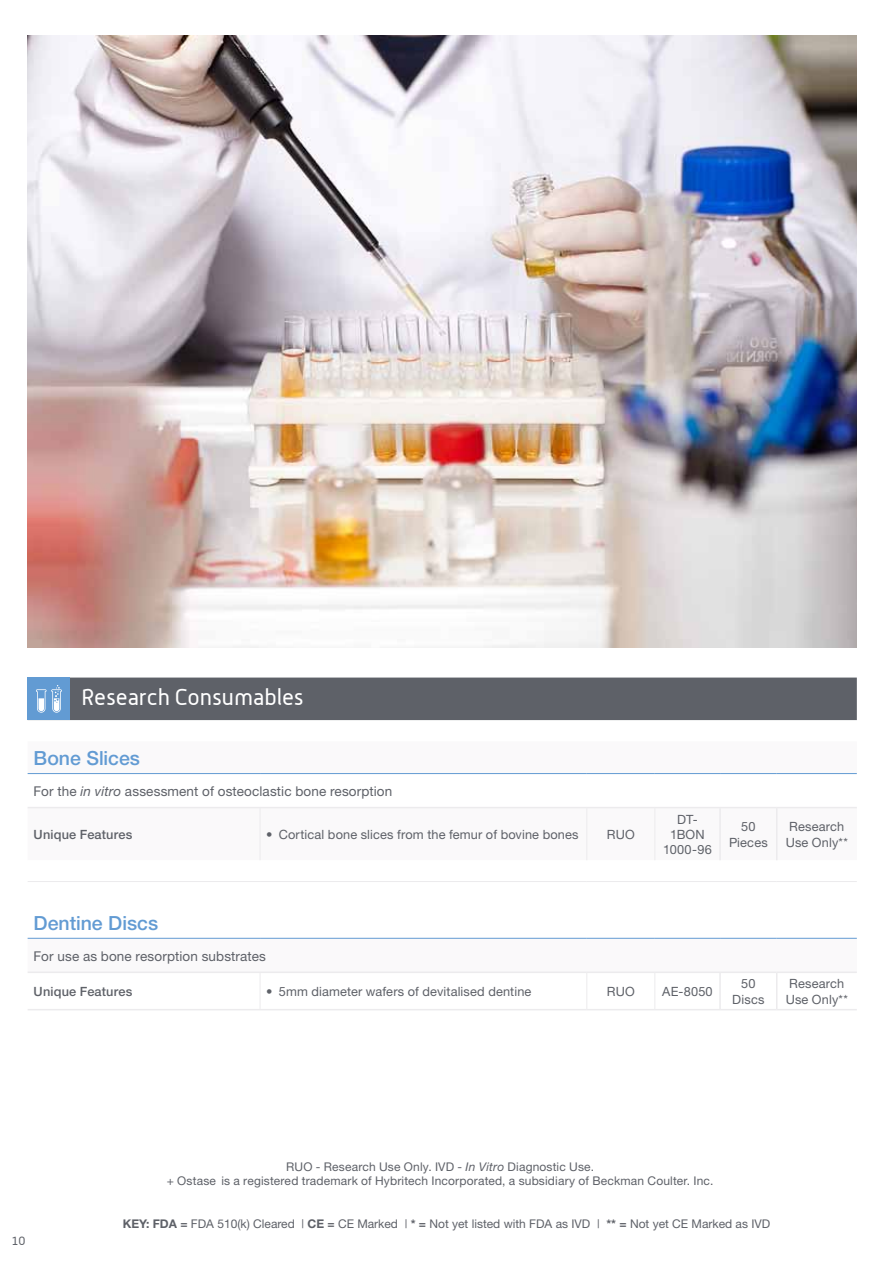
<style>
.page{position:relative;width:893px;height:1263px;background:#fff}
.page>*{position:absolute;margin:0;border:0;box-sizing:border-box;transform-origin:0 0}
.t1{font:22.5px "Alwyn";color:#fff}
.t2{font:500 19.5px "Helvetica Neue";color:#629bd3}
.t3{font:13.5px "Helvetica Neue";letter-spacing:.01em;color:#5e6168}
.t4{font:12.75px/15.3px "Helvetica Neue";letter-spacing:.01em;color:#5e6168;text-align:center}
.t5{font:500 12.75px "Helvetica Neue";letter-spacing:.015em;color:#5e6168}
.t6{font:12px/14.4px "Helvetica Neue East A";letter-spacing:.015em;color:#5e6168;text-align:center}
.t7{font:12px "Helvetica Neue";color:#5e6168}
.t8{font:12px "Alwyn";color:#5e6168}
.s1{font-style:italic}
.s2{font-family:"Helvetica Neue";font-style:italic}
.s3{font-weight:700}
</style>
<div class="page">
<svg style="left:28px;top:774px;width:829px;height:86px"></svg>
<svg style="left:28px;top:937px;width:829px;height:1px"></svg>
<hr style="left:28px;top:1009px;width:232px;height:1px;background:#ecebed">
<hr style="left:260px;top:1009px;width:327px;height:1px;background:#ecebed">
<hr style="left:587px;top:1009px;width:68px;height:1px;background:#ecebed">
<hr style="left:777px;top:1009px;width:80px;height:1px;background:#ecebed">
<hr style="left:260px;top:808px;width:1px;height:52px;background:#ecebed">
<hr style="left:260px;top:973px;width:1px;height:36px;background:#ecebed">
<hr style="left:586px;top:808px;width:1px;height:52px;background:#ecebed">
<hr style="left:586px;top:973px;width:1px;height:36px;background:#ecebed">
<hr style="left:654px;top:808px;width:1px;height:52px;background:#ecebed">
<hr style="left:654px;top:973px;width:1px;height:36px;background:#ecebed">
<hr style="left:719px;top:808px;width:2px;height:52px;background:#ecebed">
<hr style="left:776px;top:808px;width:1px;height:52px;background:#ecebed">
<hr style="left:719px;top:973px;width:2px;height:36px;background:#ecebed">
<hr style="left:776px;top:973px;width:1px;height:36px;background:#ecebed">
<hr style="left:655px;top:1009px;width:65px;height:1px;background:#ecebed">
<hr style="left:720px;top:1009px;width:57px;height:1px;background:#ecebed">
<hr style="left:28px;top:807px;width:232px;height:1px;background:#ecebed">
<hr style="left:260px;top:807px;width:327px;height:1px;background:#ecebed">
<hr style="left:587px;top:807px;width:68px;height:1px;background:#ecebed">
<hr style="left:655px;top:807px;width:65px;height:1px;background:#ecebed">
<hr style="left:720px;top:807px;width:57px;height:1px;background:#ecebed">
<hr style="left:777px;top:807px;width:80px;height:1px;background:#ecebed">
<hr style="left:28px;top:971px;width:232px;height:2px;background:#ecebed">
<hr style="left:260px;top:971px;width:327px;height:2px;background:#ecebed">
<hr style="left:587px;top:971px;width:68px;height:2px;background:#ecebed">
<hr style="left:655px;top:971px;width:65px;height:2px;background:#ecebed">
<hr style="left:720px;top:971px;width:57px;height:2px;background:#ecebed">
<hr style="left:777px;top:971px;width:80px;height:2px;background:#ecebed">
<hr style="left:28px;top:773px;width:232px;height:1px;background:#629bd3">
<hr style="left:260px;top:773px;width:327px;height:1px;background:#629bd3">
<hr style="left:587px;top:773px;width:68px;height:1px;background:#629bd3">
<hr style="left:655px;top:773px;width:65px;height:1px;background:#629bd3">
<hr style="left:720px;top:773px;width:57px;height:1px;background:#629bd3">
<hr style="left:777px;top:773px;width:80px;height:1px;background:#629bd3">
<hr style="left:28px;top:938px;width:232px;height:1px;background:#629bd3">
<hr style="left:260px;top:938px;width:327px;height:1px;background:#629bd3">
<hr style="left:587px;top:938px;width:68px;height:1px;background:#629bd3">
<hr style="left:655px;top:938px;width:65px;height:1px;background:#629bd3">
<hr style="left:720px;top:938px;width:57px;height:1px;background:#629bd3">
<hr style="left:777px;top:938px;width:80px;height:1px;background:#629bd3">
<hr style="left:720px;top:881px;width:57px;height:1px;background:#ecebed">
<hr style="left:777px;top:881px;width:80px;height:1px;background:#ecebed">
<hr style="left:28px;top:881px;width:232px;height:1px;background:#ecebed">
<hr style="left:260px;top:881px;width:327px;height:1px;background:#ecebed">
<hr style="left:587px;top:881px;width:68px;height:1px;background:#ecebed">
<hr style="left:655px;top:881px;width:65px;height:1px;background:#ecebed">
<svg style="left:28px;top:677px;width:829px;height:43px;background:#61666f"></svg>
<img style="left:28px;top:35px;width:829px;height:613px">
<h1 class="t1" style="left:81px;top:683px;width:224px">Research Consumables</h1>
<h2 class="t2" style="left:34px;top:746px;width:108px">Bone Slices</h2>
<p class="t3" style="left:34px;top:783px;width:360px">For the <span class="s1">in vitro</span> assessment of osteoclastic bone resorption</p>
<p class="t5" style="left:34px;top:827px;width:100px">Unique Features</p>
<p class="t4" style="left:266px;top:826px;width:314px">• Cortical bone slices from the femur of bovine bones</p>
<p class="t4" style="left:607px;top:826px;width:29px">RUO</p>
<p class="t4" style="left:663px;top:811px;width:50px">DT-<br>1BON<br>1000-96</p>
<p class="t4" style="left:729px;top:819px;width:40px">50<br>Pieces</p>
<p class="t4" style="left:786px;top:819px;width:64px;text-align:left">Research<br>Use Only**</p>
<h2 class="t2" style="left:34px;top:911px;width:126px">Dentine Discs</h2>
<p class="t3" style="left:34px;top:948px;width:234px">For use as bone resorption substrates</p>
<p class="t5" style="left:34px;top:984px;width:100px">Unique Features</p>
<p class="t4" style="left:266px;top:984px;width:267px">• 5mm diameter wafers of devitalised dentine</p>
<p class="t4" style="left:607px;top:984px;width:29px">RUO</p>
<p class="t4" style="left:662px;top:984px;width:52px">AE-8050</p>
<p class="t4" style="left:732px;top:976px;width:34px">50<br>Discs</p>
<p class="t4" style="left:786px;top:976px;width:64px;text-align:left">Research<br>Use Only**</p>
<p class="t8" style="left:11px;top:1233px;width:16px">10</p>
<p class="t6" style="left:167px;top:1160px;width:548px">RUO - Research Use Only. IVD - <span class="s2">In Vitro</span> Diagnostic Use.<br>+ Ostase is a registered trademark of Hybritech Incorporated, a subsidiary of Beckman Coulter. Inc.</p>
<p class="t7" style="left:123px;top:1217px;width:649px"><span class="s3">KEY: FDA =</span> FDA 510(k) Cleared | <span class="s3">CE =</span> CE Marked | <span class="s3">* =</span> Not yet listed with FDA as IVD | <span class="s3">** =</span> Not yet CE Marked as IVD</p>
</div>
